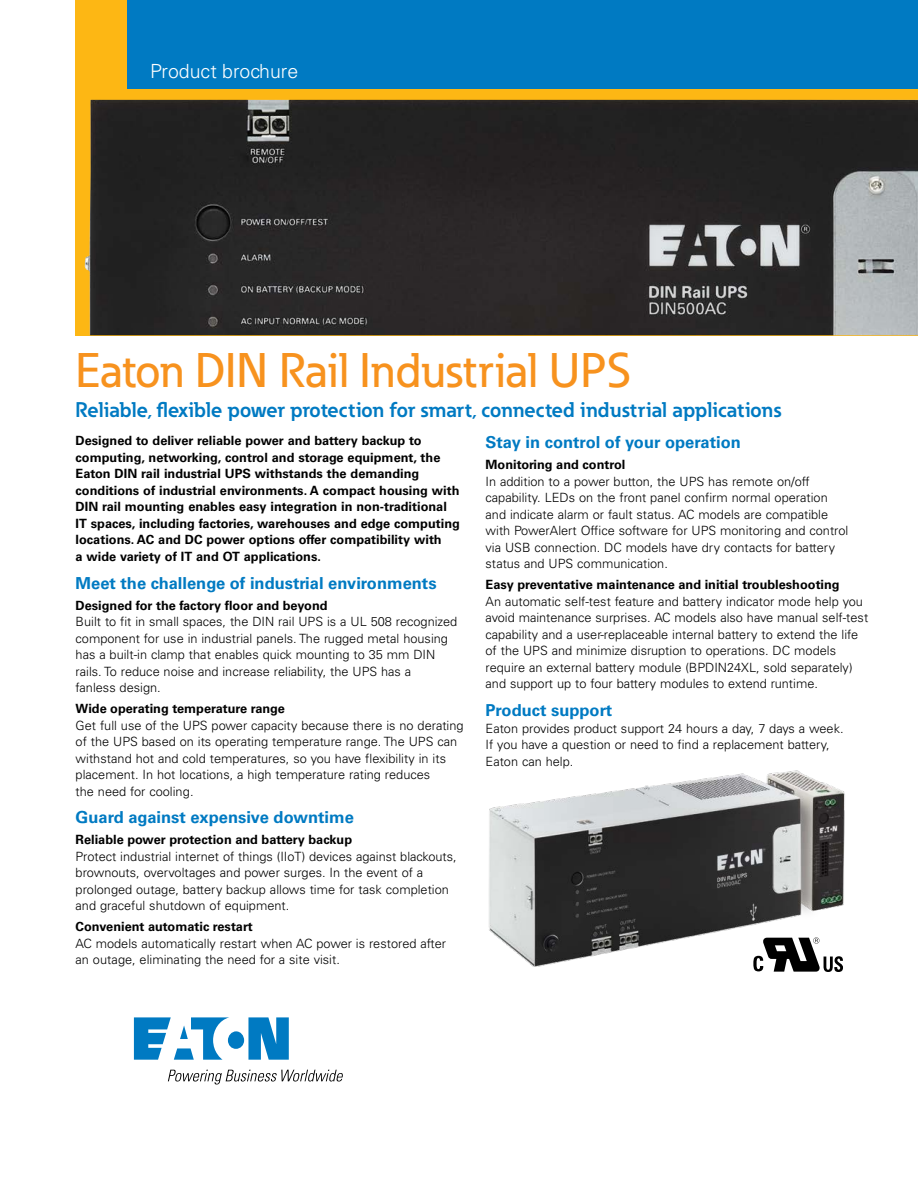
<style>
.page{position:relative;width:918px;height:1188px;background:#fff}
.page>*{position:absolute;margin:0;border:0;box-sizing:border-box;transform-origin:0 0}
.t1{font:500 48px "Eaton";color:#f7921e}
.t2{font:700 21px "Eaton";color:#007ac2}
.t3{font:300 19.5px "Univers";color:#fff}
._02_Body_Head__8_5_p{font:700 16.5px "Univers";color:#007ac2}
._02_Body__8_5_pt{font:300 12.75px/16.5px "Univers";color:#000}
._02_Body__8_5_pt-2{font:700 12.75px/16.5px "Univers";color:#000}
._02_Body_Head__8_5_p-2{font:700 12.75px "Univers";color:#000}
</style>
<div class="page">
<svg style="left:134px;top:1017px;width:155px;height:43px"></svg>
<svg style="left:168px;top:1070px;width:175px;height:14px"></svg>
<div style="left:76px;top:0;width:842px;height:335px;background:#fdb714"></div>
<div style="left:127px;top:0;width:791px;height:89px;background:#007ac2"></div>
<img style="left:85px;top:100px;width:833px;height:235px">
<img style="left:489px;top:770px;width:356px;height:197px">
<svg style="left:753px;top:937px;width:90px;height:35px"></svg>
<p class="t3" style="left:150px;top:59px;width:150px">Product brochure</p>
<p class="t1" style="left:76px;top:341px;width:557px">Eaton DIN Rail Industrial UPS</p>
<p class="t2" style="left:76px;top:396px;width:708px">Reliable, flexible power protection for smart, connected industrial applications</p>
<p class="_02_Body__8_5_pt-2" style="left:76px;top:433px;width:386px">Designed to deliver reliable power and battery backup to computing, networking, control and storage equipment, the Eaton DIN rail industrial UPS withstands the demanding conditions of industrial environments. A compact housing with DIN rail mounting enables easy integration in non-traditional IT spaces, including factories, warehouses and edge computing locations. AC and DC power options offer compatibility with<br>a wide variety of IT and OT applications.</p>
<p class="_02_Body_Head__8_5_p" style="left:76px;top:573px;width:363px">Meet the challenge of industrial environments</p>
<p class="_02_Body_Head__8_5_p-2" style="left:76px;top:598px;width:254px">Designed for the factory floor and beyond</p>
<p class="_02_Body__8_5_pt" style="left:76px;top:613px;width:383px">Built to fit in small spaces, the DIN rail UPS is a UL 508 recognized component for use in industrial panels. The rugged metal housing has a built-in clamp that enables quick mounting to 35 mm DIN rails. To reduce noise and increase reliability, the UPS has a<br>fanless design.</p>
<p class="_02_Body_Head__8_5_p-2" style="left:76px;top:701px;width:211px">Wide operating temperature range</p>
<p class="_02_Body__8_5_pt" style="left:76px;top:717px;width:390px">Get full use of the UPS power capacity because there is no derating of the UPS based on its operating temperature range. The UPS can withstand hot and cold temperatures, so you have flexibility in its placement. In hot locations, a high temperature rating reduces<br>the need for cooling.</p>
<p class="_02_Body_Head__8_5_p" style="left:76px;top:808px;width:280px">Guard against expensive downtime</p>
<p class="_02_Body_Head__8_5_p-2" style="left:76px;top:832px;width:278px">Reliable power protection and battery backup</p>
<p class="_02_Body__8_5_pt" style="left:76px;top:848px;width:383px">Protect industrial internet of things (IIoT) devices against blackouts, brownouts, overvoltages and power surges. In the event of a prolonged outage, battery backup allows time for task completion and graceful shutdown of equipment.</p>
<p class="_02_Body_Head__8_5_p-2" style="left:76px;top:919px;width:179px">Convenient automatic restart</p>
<p class="_02_Body__8_5_pt" style="left:76px;top:935px;width:372px">AC models automatically restart when AC power is restored after an outage, eliminating the need for a site visit.</p>
<p class="_02_Body_Head__8_5_p" style="left:486px;top:433px;width:257px">Stay in control of your operation</p>
<p class="_02_Body_Head__8_5_p-2" style="left:486px;top:457px;width:141px">Monitoring and control</p>
<p class="_02_Body__8_5_pt" style="left:486px;top:473px;width:364px">In addition to a power button, the UPS has remote on/off capability. LEDs on the front panel confirm normal operation and indicate alarm or fault status. AC models are compatible with PowerAlert Office software for UPS monitoring and control via USB connection. DC models have dry contacts for battery status and UPS communication.</p>
<p class="_02_Body_Head__8_5_p-2" style="left:486px;top:577px;width:356px">Easy preventative maintenance and initial troubleshooting</p>
<p class="_02_Body__8_5_pt" style="left:486px;top:593px;width:384px">An automatic self-test feature and battery indicator mode help you avoid maintenance surprises. AC models also have manual self-test capability and a user-replaceable internal battery to extend the life of the UPS and minimize disruption to operations. DC models require an external battery module (BPDIN24XL, sold separately) and support up to four battery modules to extend runtime.</p>
<p class="_02_Body_Head__8_5_p" style="left:486px;top:701px;width:128px">Product support</p>
<p class="_02_Body__8_5_pt" style="left:486px;top:720px;width:360px">Eaton provides product support 24 hours a day, 7 days a week.<br>If you have a question or need to find a replacement battery,<br>Eaton can help.</p>
</div>
